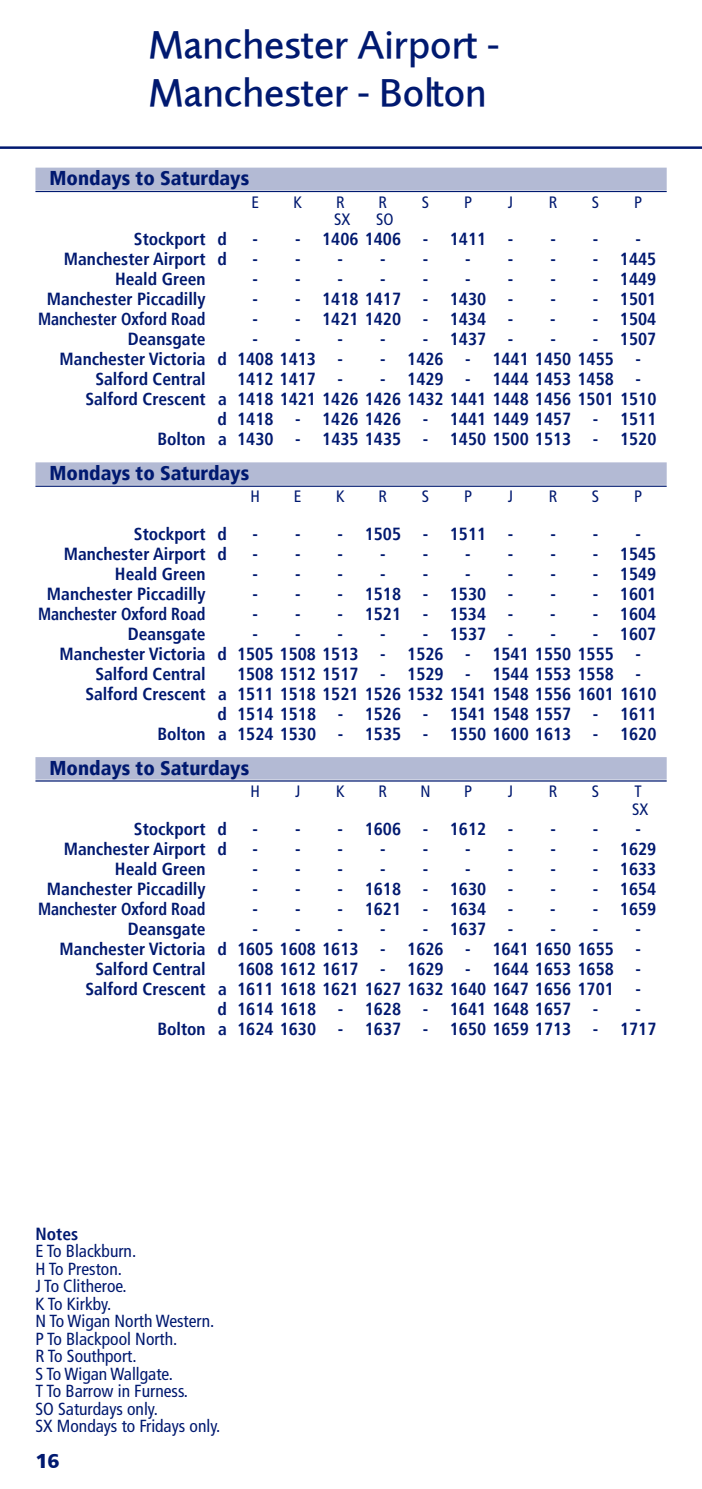
<style>
.page{position:relative;width:702px;height:1489px;background:#fff}
.page>*{position:absolute;margin:0;border:0;box-sizing:border-box;transform-origin:0 0}
.t1{font:500 40px/48px "Foundry Sans";color:#001970}
.t2{font:900 condensed 20px "Frutiger LT";color:#001970}
.t3{font:900 20px "Frutiger CE";color:#001970}
.t4{font:700 condensed 17.5px/20px "Frutiger LT";color:#001970}
.t5{font:condensed 17.5px/17.5px "Frutiger LT";color:#001970}
.t6{font:700 condensed 17.5px "Frutiger LT";color:#001970;scale:.92 1}
.t7{font:condensed 16.5px/17.5px "Frutiger LT";color:#001970}
</style>
<div class="page">
<hr style="left:0;top:146px;width:702px;height:3px;background:#001970">
<div style="left:35px;top:168px;width:631px;height:22px;background:#b3bad4"></div>
<hr style="left:35px;top:191px;width:631px;height:1px;background:#001970">
<div style="left:35px;top:462px;width:631px;height:23px;background:#b3bad4"></div>
<hr style="left:35px;top:485px;width:631px;height:2px;background:#001970">
<div style="left:35px;top:757px;width:631px;height:22px;background:#b3bad4"></div>
<hr style="left:35px;top:780px;width:631px;height:1px;background:#001970">
<h1 class="t1" style="left:149px;top:20px;width:352px">Manchester Airport -<br>Manchester - Bolton</h1>
<p class="t2" style="left:50px;top:166px;width:201px">Mondays to Saturdays</p>
<p class="t7" style="left:251px;top:193px;width:9px">E</p>
<p class="t7" style="left:293px;top:193px;width:10px">K</p>
<p class="t7" style="left:336px;top:193px;width:10px">R</p>
<p class="t7" style="left:378px;top:193px;width:10px">R</p>
<p class="t7" style="left:422px;top:193px;width:9px">S</p>
<p class="t7" style="left:464px;top:193px;width:9px">P</p>
<p class="t7" style="left:508px;top:193px;width:7px">J</p>
<p class="t7" style="left:548px;top:193px;width:10px">R</p>
<p class="t7" style="left:592px;top:193px;width:9px">S</p>
<p class="t7" style="left:634px;top:193px;width:9px">P</p>
<p class="t7" style="left:334px;top:211px;width:18px">SX</p>
<p class="t7" style="left:376px;top:211px;width:19px">SO</p>
<p class="t4" style="left:134px;top:229px;width:94px">Stockport d</p>
<p class="t4" style="left:252px;top:229px;width:262px">- - 1406 1406 - 1411 -</p>
<p class="t4" style="left:550px;top:229px;width:50px">- -</p>
<p class="t4" style="left:635px;top:229px;width:7px">-</p>
<p class="t4" style="left:64px;top:249px;width:164px">Manchester Airport d</p>
<p class="t4" style="left:252px;top:249px;width:50px">- -</p>
<p class="t4" style="left:337px;top:249px;width:50px">- -</p>
<p class="t4" style="left:422px;top:249px;width:50px">- -</p>
<p class="t4" style="left:508px;top:249px;width:50px">- -</p>
<p class="t4" style="left:593px;top:249px;width:65px">- 1445</p>
<p class="t4" style="left:115px;top:269px;width:92px">Heald Green</p>
<p class="t4" style="left:252px;top:269px;width:50px">- -</p>
<p class="t4" style="left:337px;top:269px;width:50px">- -</p>
<p class="t4" style="left:422px;top:269px;width:50px">- -</p>
<p class="t4" style="left:508px;top:269px;width:50px">- -</p>
<p class="t4" style="left:593px;top:269px;width:65px">- 1449</p>
<p class="t4" style="left:47px;top:289px;width:160px">Manchester Piccadilly</p>
<p class="t4" style="left:252px;top:289px;width:262px">- - 1418 1417 - 1430 -</p>
<p class="t4" style="left:550px;top:289px;width:107px">- - 1501</p>
<p class="t6" style="left:38px;top:309px;width:183px">Manchester Oxford Road</p>
<p class="t4" style="left:252px;top:309px;width:262px">- - 1421 1420 - 1434 -</p>
<p class="t4" style="left:550px;top:309px;width:107px">- - 1504</p>
<p class="t4" style="left:128px;top:329px;width:79px">Deansgate</p>
<p class="t4" style="left:252px;top:329px;width:50px">- -</p>
<p class="t4" style="left:337px;top:329px;width:50px">- -</p>
<p class="t4" style="left:422px;top:329px;width:92px">- 1437 -</p>
<p class="t4" style="left:550px;top:329px;width:107px">- - 1507</p>
<p class="t4" style="left:60px;top:349px;width:285px">Manchester Victoria d 1408 1413 -</p>
<p class="t4" style="left:380px;top:349px;width:262px">- 1426 - 1441 1450 1455 -</p>
<p class="t4" style="left:95px;top:369px;width:112px">Salford Central</p>
<p class="t4" style="left:237px;top:369px;width:107px">1412 1417 -</p>
<p class="t4" style="left:380px;top:369px;width:262px">- 1429 - 1444 1453 1458 -</p>
<p class="t4" style="left:85px;top:389px;width:572px">Salford Crescent a 1418 1421 1426 1426 1432 1441 1448 1456 1501 1510</p>
<p class="t4" style="left:217px;top:409px;width:440px">d 1418 - 1426 1426 - 1441 1449 1457 - 1511</p>
<p class="t4" style="left:157px;top:429px;width:500px">Bolton a 1430 - 1435 1435 - 1450 1500 1513 - 1520</p>
<p class="t2" style="left:50px;top:461px;width:201px">Mondays to Saturdays</p>
<p class="t7" style="left:250px;top:488px;width:11px">H</p>
<p class="t7" style="left:294px;top:488px;width:9px">E</p>
<p class="t7" style="left:336px;top:488px;width:10px">K</p>
<p class="t7" style="left:378px;top:488px;width:10px">R</p>
<p class="t7" style="left:422px;top:488px;width:9px">S</p>
<p class="t7" style="left:464px;top:488px;width:9px">P</p>
<p class="t7" style="left:508px;top:488px;width:7px">J</p>
<p class="t7" style="left:548px;top:488px;width:10px">R</p>
<p class="t7" style="left:592px;top:488px;width:9px">S</p>
<p class="t7" style="left:634px;top:488px;width:9px">P</p>
<p class="t4" style="left:134px;top:524px;width:94px">Stockport d</p>
<p class="t4" style="left:252px;top:524px;width:50px">- -</p>
<p class="t4" style="left:337px;top:524px;width:177px">- 1505 - 1511 -</p>
<p class="t4" style="left:550px;top:524px;width:50px">- -</p>
<p class="t4" style="left:635px;top:524px;width:7px">-</p>
<p class="t4" style="left:64px;top:544px;width:164px">Manchester Airport d</p>
<p class="t4" style="left:252px;top:544px;width:50px">- -</p>
<p class="t4" style="left:337px;top:544px;width:50px">- -</p>
<p class="t4" style="left:422px;top:544px;width:50px">- -</p>
<p class="t4" style="left:508px;top:544px;width:50px">- -</p>
<p class="t4" style="left:593px;top:544px;width:65px">- 1545</p>
<p class="t4" style="left:115px;top:564px;width:92px">Heald Green</p>
<p class="t4" style="left:252px;top:564px;width:50px">- -</p>
<p class="t4" style="left:337px;top:564px;width:50px">- -</p>
<p class="t4" style="left:422px;top:564px;width:50px">- -</p>
<p class="t4" style="left:508px;top:564px;width:50px">- -</p>
<p class="t4" style="left:593px;top:564px;width:65px">- 1549</p>
<p class="t4" style="left:47px;top:584px;width:160px">Manchester Piccadilly</p>
<p class="t4" style="left:252px;top:584px;width:50px">- -</p>
<p class="t4" style="left:337px;top:584px;width:177px">- 1518 - 1530 -</p>
<p class="t4" style="left:550px;top:584px;width:107px">- - 1601</p>
<p class="t6" style="left:38px;top:603px;width:183px">Manchester Oxford Road</p>
<p class="t4" style="left:252px;top:604px;width:50px">- -</p>
<p class="t4" style="left:337px;top:604px;width:177px">- 1521 - 1534 -</p>
<p class="t4" style="left:550px;top:604px;width:107px">- - 1604</p>
<p class="t4" style="left:128px;top:624px;width:79px">Deansgate</p>
<p class="t4" style="left:252px;top:624px;width:50px">- -</p>
<p class="t4" style="left:337px;top:624px;width:50px">- -</p>
<p class="t4" style="left:422px;top:624px;width:92px">- 1537 -</p>
<p class="t4" style="left:550px;top:624px;width:107px">- - 1607</p>
<p class="t4" style="left:60px;top:644px;width:582px">Manchester Victoria d 1505 1508 1513 - 1526 - 1541 1550 1555 -</p>
<p class="t4" style="left:95px;top:664px;width:112px">Salford Central</p>
<p class="t4" style="left:237px;top:664px;width:405px">1508 1512 1517 - 1529 - 1544 1553 1558 -</p>
<p class="t4" style="left:85px;top:684px;width:572px">Salford Crescent a 1511 1518 1521 1526 1532 1541 1548 1556 1601 1610</p>
<p class="t4" style="left:217px;top:704px;width:440px">d 1514 1518 - 1526 - 1541 1548 1557 - 1611</p>
<p class="t4" style="left:157px;top:724px;width:500px">Bolton a 1524 1530 - 1535 - 1550 1600 1613 - 1620</p>
<p class="t2" style="left:50px;top:755px;width:201px">Mondays to Saturdays</p>
<p class="t7" style="left:250px;top:782px;width:11px">H</p>
<p class="t7" style="left:295px;top:782px;width:7px">J</p>
<p class="t7" style="left:336px;top:782px;width:10px">K</p>
<p class="t7" style="left:378px;top:782px;width:10px">R</p>
<p class="t7" style="left:420px;top:782px;width:12px">N</p>
<p class="t7" style="left:464px;top:782px;width:9px">P</p>
<p class="t7" style="left:508px;top:782px;width:7px">J</p>
<p class="t7" style="left:548px;top:782px;width:10px">R</p>
<p class="t7" style="left:592px;top:782px;width:9px">S</p>
<p class="t7" style="left:632px;top:782px;width:18px">T<br>SX</p>
<p class="t4" style="left:134px;top:818px;width:94px">Stockport d</p>
<p class="t4" style="left:252px;top:818px;width:50px">- -</p>
<p class="t4" style="left:337px;top:818px;width:177px">- 1606 - 1612 -</p>
<p class="t4" style="left:550px;top:818px;width:50px">- -</p>
<p class="t4" style="left:635px;top:818px;width:7px">-</p>
<p class="t4" style="left:64px;top:838px;width:164px">Manchester Airport d</p>
<p class="t4" style="left:252px;top:838px;width:50px">- -</p>
<p class="t4" style="left:337px;top:838px;width:50px">- -</p>
<p class="t4" style="left:422px;top:838px;width:50px">- -</p>
<p class="t4" style="left:508px;top:838px;width:50px">- -</p>
<p class="t4" style="left:593px;top:838px;width:65px">- 1629</p>
<p class="t4" style="left:115px;top:858px;width:92px">Heald Green</p>
<p class="t4" style="left:252px;top:858px;width:50px">- -</p>
<p class="t4" style="left:337px;top:858px;width:50px">- -</p>
<p class="t4" style="left:422px;top:858px;width:50px">- -</p>
<p class="t4" style="left:508px;top:858px;width:50px">- -</p>
<p class="t4" style="left:593px;top:858px;width:65px">- 1633</p>
<p class="t4" style="left:47px;top:878px;width:160px">Manchester Piccadilly</p>
<p class="t4" style="left:252px;top:878px;width:50px">- -</p>
<p class="t4" style="left:337px;top:878px;width:177px">- 1618 - 1630 -</p>
<p class="t4" style="left:550px;top:878px;width:107px">- - 1654</p>
<p class="t6" style="left:38px;top:898px;width:183px">Manchester Oxford Road</p>
<p class="t4" style="left:252px;top:898px;width:50px">- -</p>
<p class="t4" style="left:337px;top:898px;width:177px">- 1621 - 1634 -</p>
<p class="t4" style="left:550px;top:898px;width:107px">- - 1659</p>
<p class="t4" style="left:128px;top:918px;width:79px">Deansgate</p>
<p class="t4" style="left:252px;top:918px;width:50px">- -</p>
<p class="t4" style="left:337px;top:918px;width:50px">- -</p>
<p class="t4" style="left:422px;top:918px;width:92px">- 1637 -</p>
<p class="t4" style="left:550px;top:918px;width:50px">- -</p>
<p class="t4" style="left:635px;top:918px;width:7px">-</p>
<p class="t4" style="left:60px;top:938px;width:582px">Manchester Victoria d 1605 1608 1613 - 1626 - 1641 1650 1655 -</p>
<p class="t4" style="left:95px;top:958px;width:112px">Salford Central</p>
<p class="t4" style="left:237px;top:958px;width:405px">1608 1612 1617 - 1629 - 1644 1653 1658 -</p>
<p class="t4" style="left:85px;top:978px;width:557px">Salford Crescent a 1611 1618 1621 1627 1632 1640 1647 1656 1701 -</p>
<p class="t4" style="left:217px;top:998px;width:382px">d 1614 1618 - 1628 - 1641 1648 1657 -</p>
<p class="t4" style="left:157px;top:998px;width:500px;text-indent:478px">-<br>Bolton a 1624 1630 - 1637 - 1650 1659 1713 - 1717</p>
<p class="t4" style="left:35px;top:1223px;width:44px">Notes</p>
<p class="t5" style="left:35px;top:1242px;width:186px">E To Blackburn.<br>H To Preston.<br>J To Clitheroe.<br>K To Kirkby.<br>N To Wigan North Western.<br>P To Blackpool North.<br>R To Southport.<br>S To Wigan Wallgate.<br>T To Barrow in Furness.<br>SO Saturdays only.<br>SX Mondays to Fridays only.</p>
<p class="t3" style="left:35px;top:1448px;width:26px">16</p>
</div>
